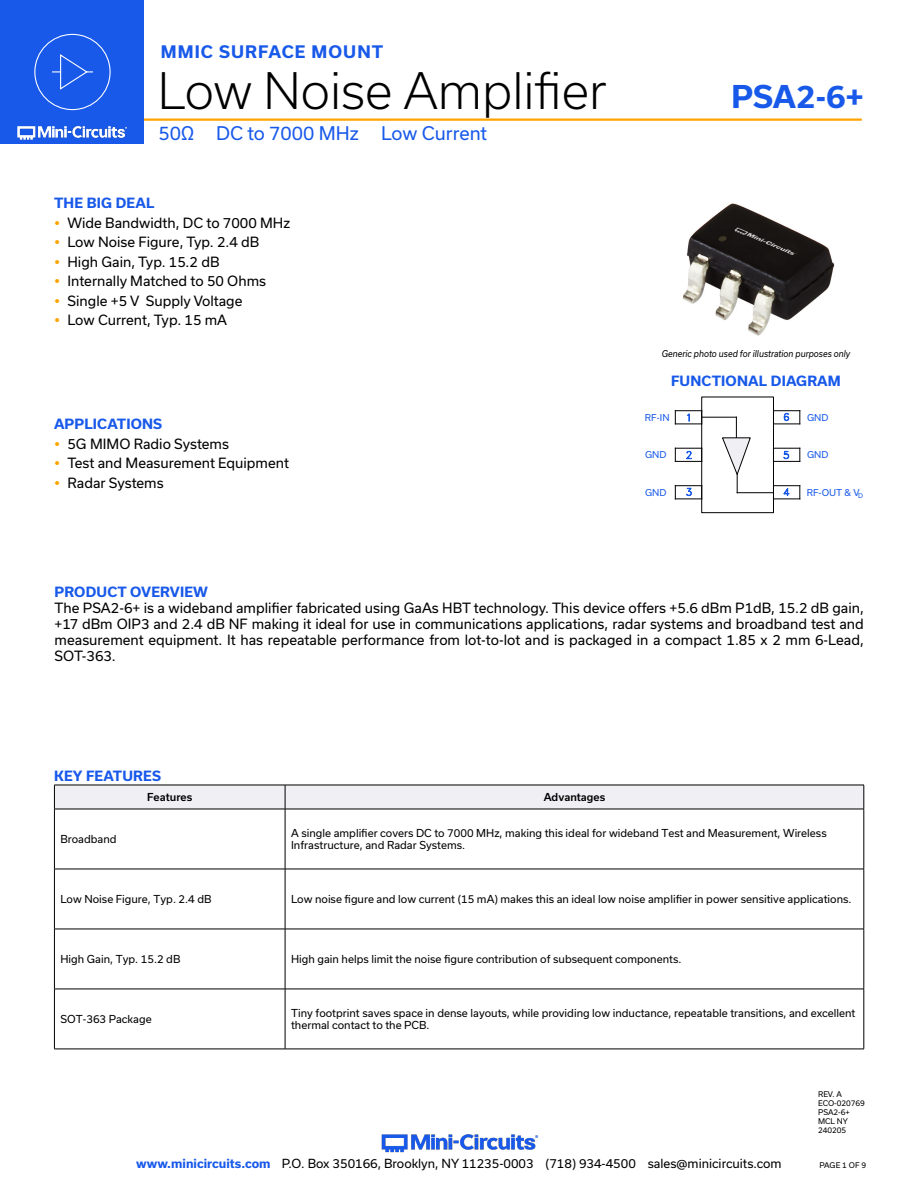
<style>
.page{position:relative;width:918px;height:1188px;background:#fff}
.page>*{position:absolute;margin:0;border:0;box-sizing:border-box;transform-origin:0 0}
.t1{font:300 48px "Usual";color:#000}
.t2{font:700 30px "Usual";color:#1859ea}
.t3{font:18px "Usual";color:#1859ea}
.t4{font:700 16.5px "Usual";letter-spacing:.065em;color:#1859ea}
.Regular_Copy{font:13.5px/16.2px "Usual";color:#000;text-align:justify}
.Blue_Headers{font:700 13.5px "Usual";letter-spacing:.015em;color:#1859ea}
.t5{font:12px "Usual";color:#000}
.Table_Body_Left_Justified{font:10.5px/12.6px "Usual";color:#000}
.Table_Header_Center{font:500 10.5px "Usual";color:#000}
.t6{font:italic 9px "Usual";color:#000;scale:.9 1}
.t7{font:9px "Usual";color:#1859ea}
.Revision{font:7.5px "Usual";color:#000}
.s1{font-weight:700;color:#1859ea}
</style>
<div class="page">
<img style="left:381px;top:1134px;width:158px;height:19px">
<hr style="left:129px;top:118px;width:733px;height:3px;background:#ffa300">
<div style="left:0;top:0;width:144px;height:144px;background:#1859ea"></div>
<img style="left:17px;top:120px;width:128px;height:20px">
<div style="left:34px;top:34px;width:77px;height:76px;border:1px solid #fff;border-radius:50%"></div>
<svg style="left:52px;top:54px;width:41px;height:36px"></svg>
<img style="left:682px;top:203px;width:153px;height:133px">
<svg style="left:54px;top:785px;width:811px;height:24px"></svg>
<hr style="left:54px;top:809px;width:231px;height:1px;background:#000">
<hr style="left:54px;top:809px;width:1px;height:60px;background:#000">
<hr style="left:285px;top:809px;width:579px;height:1px;background:#000">
<hr style="left:285px;top:809px;width:1px;height:60px;background:#000">
<hr style="left:864px;top:809px;width:1px;height:60px;background:#000">
<hr style="left:54px;top:869px;width:231px;height:1px;background:#000">
<hr style="left:54px;top:869px;width:1px;height:60px;background:#000">
<hr style="left:285px;top:869px;width:579px;height:1px;background:#000">
<hr style="left:285px;top:869px;width:1px;height:60px;background:#000">
<hr style="left:864px;top:869px;width:1px;height:60px;background:#000">
<hr style="left:54px;top:929px;width:231px;height:1px;background:#000">
<hr style="left:54px;top:929px;width:1px;height:60px;background:#000">
<hr style="left:285px;top:929px;width:579px;height:1px;background:#000">
<hr style="left:285px;top:929px;width:1px;height:60px;background:#000">
<hr style="left:864px;top:929px;width:1px;height:60px;background:#000">
<hr style="left:54px;top:989px;width:231px;height:1px;background:#000">
<hr style="left:54px;top:989px;width:1px;height:60px;background:#000">
<hr style="left:285px;top:989px;width:579px;height:1px;background:#000">
<hr style="left:285px;top:989px;width:1px;height:60px;background:#000">
<hr style="left:864px;top:989px;width:1px;height:60px;background:#000">
<hr style="left:54px;top:1049px;width:231px;height:1px;background:#000">
<hr style="left:285px;top:1049px;width:579px;height:1px;background:#000">
<div style="left:702px;top:397px;width:72px;height:116px;border:1px solid #000"></div>
<svg style="left:675px;top:410px;width:27px;height:15px"></svg>
<svg style="left:675px;top:448px;width:27px;height:14px"></svg>
<svg style="left:675px;top:485px;width:27px;height:15px"></svg>
<svg style="left:773px;top:485px;width:28px;height:15px"></svg>
<svg style="left:773px;top:448px;width:28px;height:14px"></svg>
<svg style="left:773px;top:410px;width:28px;height:15px"></svg>
<hr style="left:702px;top:417px;width:34px;height:1px;background:#000">
<hr style="left:737px;top:492px;width:36px;height:1px;background:#000">
<svg style="left:722px;top:417px;width:29px;height:76px"></svg>
<p class="t4" style="left:161px;top:42px;width:224px">MMIC SURFACE MOUNT</p>
<h1 class="t1" style="left:158px;top:63px;width:450px">Low Noise Amplifier</h1>
<h3 class="t3" style="left:158px;top:123px;width:330px">50Ω DC to 7000 MHz Low Current</h3>
<p class="Blue_Headers" style="left:54px;top:195px;width:102px">THE BIG DEAL</p>
<p class="Regular_Copy" style="left:68px;top:214px;width:224px">Wide Bandwidth, DC to 7000 MHz</p>
<p class="Regular_Copy" style="left:68px;top:234px;width:193px">Low Noise Figure, Typ. 2.4 dB</p>
<p class="Regular_Copy" style="left:68px;top:253px;width:153px">High Gain, Typ. 15.2 dB</p>
<p class="Regular_Copy" style="left:68px;top:273px;width:200px">Internally Matched to 50 Ohms</p>
<p class="Regular_Copy" style="left:68px;top:292px;width:176px">Single +5 V Supply Voltage</p>
<p class="Regular_Copy" style="left:68px;top:312px;width:161px">Low Current, Typ. 15 mA</p>
<p class="Blue_Headers" style="left:54px;top:417px;width:110px">APPLICATIONS</p>
<p class="Regular_Copy" style="left:68px;top:436px;width:163px">5G MIMO Radio Systems</p>
<p class="Regular_Copy" style="left:68px;top:455px;width:223px">Test and Measurement Equipment</p>
<p class="Regular_Copy" style="left:68px;top:475px;width:98px">Radar Systems</p>
<h2 class="t2" style="left:732px;top:80px;width:134px">PSA2-6+</h2>
<p class="t6" style="left:662px;top:349px;width:211px">Generic photo used for illustration purposes only</p>
<p class="Blue_Headers" style="left:671px;top:373px;width:171px">FUNCTIONAL DIAGRAM</p>
<p class="t7" style="left:645px;top:413px;width:26px">RF-IN</p>
<p class="t7" style="left:645px;top:450px;width:23px">GND</p>
<p class="t7" style="left:645px;top:487px;width:23px">GND</p>
<p class="t7" style="left:807px;top:413px;width:23px">GND</p>
<p class="t7" style="left:807px;top:450px;width:23px">GND</p>
<p class="t7" style="left:807px;top:487px;width:58px">RF-OUT &amp; V<sub>D</sub></p>
<p class="Blue_Headers" style="left:55px;top:584px;width:155px">PRODUCT OVERVIEW</p>
<p class="Regular_Copy" style="left:55px;top:600px;width:811px">The PSA2-6+ is a wideband amplifier fabricated using GaAs HBT technology. This device offers +5.6 dBm P1dB, 15.2 dB gain, +17 dBm OIP3 and 2.4 dB NF making it ideal for use in communications applications, radar systems and broadband test and measurement equipment. It has repeatable performance from lot-to-lot and is packaged in a compact 1.85 x 2 mm 6-Lead, SOT-363.</p>
<p class="Blue_Headers" style="left:54px;top:769px;width:108px">KEY FEATURES</p>
<p class="Table_Header_Center" style="left:147px;top:791px;width:47px">Features</p>
<p class="Table_Header_Center" style="left:544px;top:791px;width:63px">Advantages</p>
<p class="Table_Body_Left_Justified" style="left:60px;top:833px;width:58px">Broadband</p>
<p class="Table_Body_Left_Justified" style="left:291px;top:826px;width:537px">A single amplifier covers DC to 7000 MHz, making this ideal for wideband Test and Measurement, Wireless<br>Infrastructure, and Radar Systems.</p>
<p class="Table_Body_Left_Justified" style="left:60px;top:893px;width:153px">Low Noise Figure, Typ. 2.4 dB</p>
<p class="Table_Body_Left_Justified" style="left:291px;top:893px;width:562px">Low noise figure and low current (15 mA) makes this an ideal low noise amplifier in power sensitive applications.</p>
<p class="Table_Body_Left_Justified" style="left:60px;top:953px;width:121px">High Gain, Typ. 15.2 dB</p>
<p class="Table_Body_Left_Justified" style="left:291px;top:953px;width:392px">High gain helps limit the noise figure contribution of subsequent components.</p>
<p class="Table_Body_Left_Justified" style="left:60px;top:1013px;width:93px">SOT-363 Package</p>
<p class="Table_Body_Left_Justified" style="left:291px;top:1006px;width:566px">Tiny footprint saves space in dense layouts, while providing low inductance, repeatable transitions, and excellent thermal contact to the PCB.</p>
<p class="Revision" style="left:818px;top:1089px;width:25px">REV. A</p>
<p class="Revision" style="left:818px;top:1098px;width:48px">ECO-020769</p>
<p class="Revision" style="left:818px;top:1107px;width:33px">PSA2-6+</p>
<p class="Revision" style="left:818px;top:1116px;width:31px">MCL NY</p>
<p class="Revision" style="left:818px;top:1125px;width:30px">240205</p>
<p class="t5" style="left:136px;top:1157px;width:647px"><span class="s1">www.minicircuits.com</span> P.O. Box 350166, Brooklyn, NY 11235-0003 (718) 934-4500 sales@minicircuits.com</p>
<p class="Revision" style="left:819px;top:1161px;width:48px">PAGE 1 OF 9</p>
</div>
